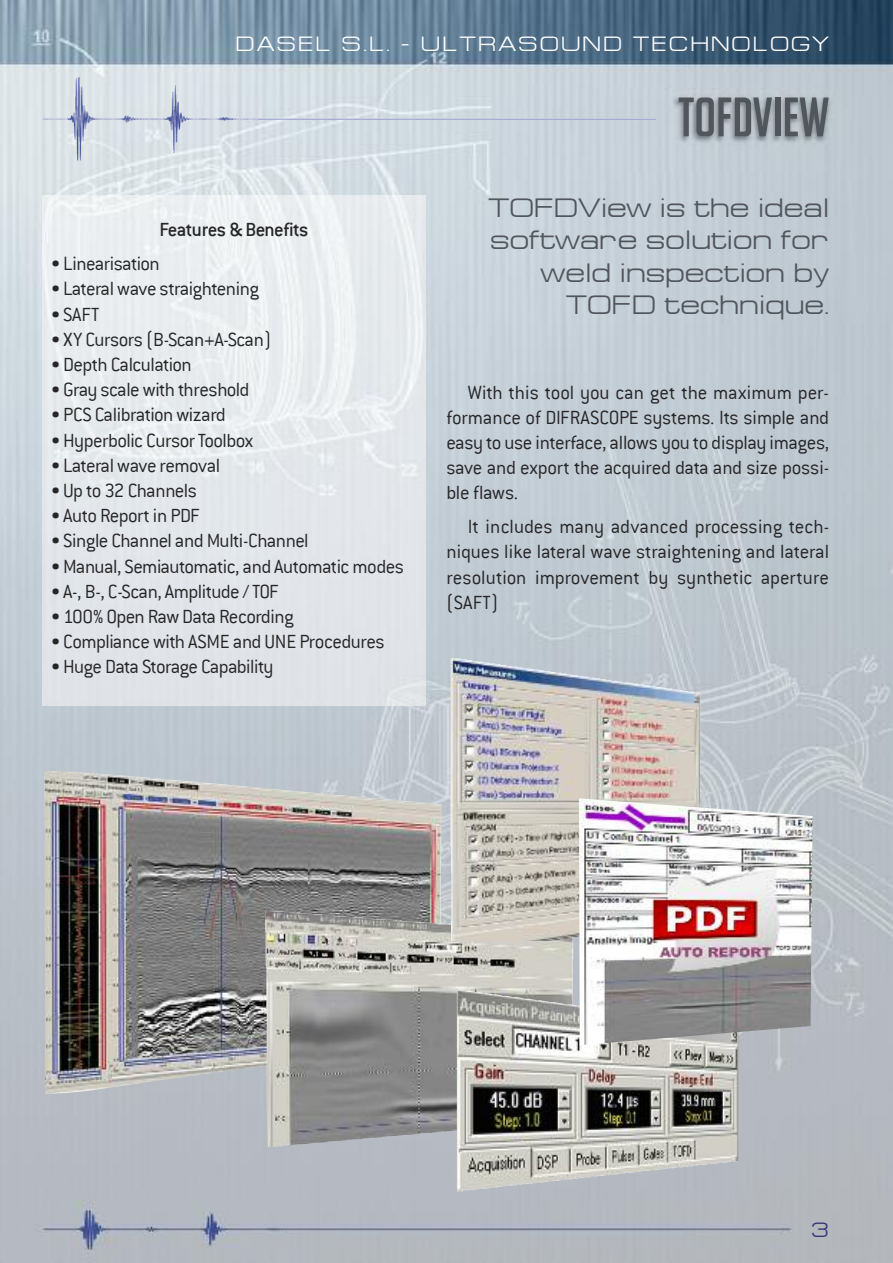
<style>
.page{position:relative;width:893px;height:1263px;background:#fff}
.page>*{position:absolute;margin:0;border:0;box-sizing:border-box;transform-origin:0 0}
.t1{font:54px "Big Noodle Titling";color:#50565c}
.t2{font:27px/32.4px "Europe Ext";color:#50565c;text-align:right}
.t3{font:300 21px/25.2px "Conduit ITC";letter-spacing:-.025em;color:#272627;text-align:justify}
.t4{font:21px "Europe Ext";letter-spacing:.1em;color:#fff}
.t5{font:500 21px "Conduit ITC";letter-spacing:-.03em;color:#272627}
.t6{font:21px "Europe Ext";color:#363679}
</style>
<div class="page">
<img style="left:0;top:0;width:893px;height:1263px">
<img style="left:629px;top:89px;width:216px;height:82px">
<img style="left:44px;top:770px;width:398px;height:324px">
<img style="left:265px;top:910px;width:308px;height:237px">
<img style="left:457px;top:989px;width:281px;height:202px">
<img style="left:43px;top:196px;width:382px;height:510px">
<img style="left:78px;top:77px;width:578px;height:43px">
<img style="left:451px;top:658px;width:249px;height:283px">
<img style="left:579px;top:798px;width:234px;height:247px">
<p class="t4" style="left:236px;top:32px;width:595px">DASEL S.L. - ULTRASOUND TECHNOLOGY</p>
<p class="t5" style="left:159px;top:218px;width:150px">Features &amp; Benefits</p>
<p class="t3" style="left:51px;top:251px;width:110px">• Linearisation</p>
<p class="t3" style="left:51px;top:276px;width:209px">• Lateral wave straightening</p>
<p class="t3" style="left:51px;top:301px;width:50px">• SAFT</p>
<p class="t3" style="left:51px;top:327px;width:222px">• XY Cursors (B-Scan+A-Scan)</p>
<p class="t3" style="left:51px;top:352px;width:142px">• Depth Calculation</p>
<p class="t3" style="left:51px;top:377px;width:200px">• Gray scale with threshold</p>
<p class="t3" style="left:51px;top:402px;width:176px">• PCS Calibration wizard</p>
<p class="t3" style="left:51px;top:427px;width:204px">• Hyperbolic Cursor Toolbox</p>
<p class="t3" style="left:51px;top:453px;width:171px">• Lateral wave removal</p>
<p class="t3" style="left:51px;top:478px;width:148px">• Up to 32 Channels</p>
<p class="t3" style="left:51px;top:503px;width:150px">• Auto Report in PDF</p>
<p class="t3" style="left:51px;top:528px;width:259px">• Single Channel and Multi-Channel</p>
<p class="t3" style="left:51px;top:553px;width:354px">• Manual, Semiautomatic, and Automatic modes</p>
<p class="t3" style="left:51px;top:579px;width:229px">• A-, B-, C-Scan, Amplitude / TOF</p>
<p class="t3" style="left:51px;top:604px;width:244px">• 100% Open Raw Data Recording</p>
<p class="t3" style="left:51px;top:629px;width:335px">• Compliance with ASME and UNE Procedures</p>
<p class="t3" style="left:51px;top:654px;width:224px">• Huge Data Storage Capability</p>
<h1 class="t1" style="left:678px;top:88px;width:153px">TOFDVIEW</h1>
<p class="t2" style="left:488px;top:192px;width:343px">TOFDView is the ideal software solution for weld inspection by<br>TOFD technique.</p>
<p class="t3" style="left:446px;top:379px;width:384px;text-indent:21px">With this tool you can get the maximum per&shy;formance of DIFRASCOPE systems. Its simple and easy to use interface, allows you to display images, save and export the acquired data and size possi&shy;ble flaws.</p>
<p class="t3" style="left:446px;top:514px;width:384px;text-indent:21px">It includes many advanced processing tech&shy;niques like lateral wave straightening and lateral resolution improvement by synthetic aperture (SAFT)</p>
<p class="t6" style="left:811px;top:1218px;width:20px">3</p>
</div>
